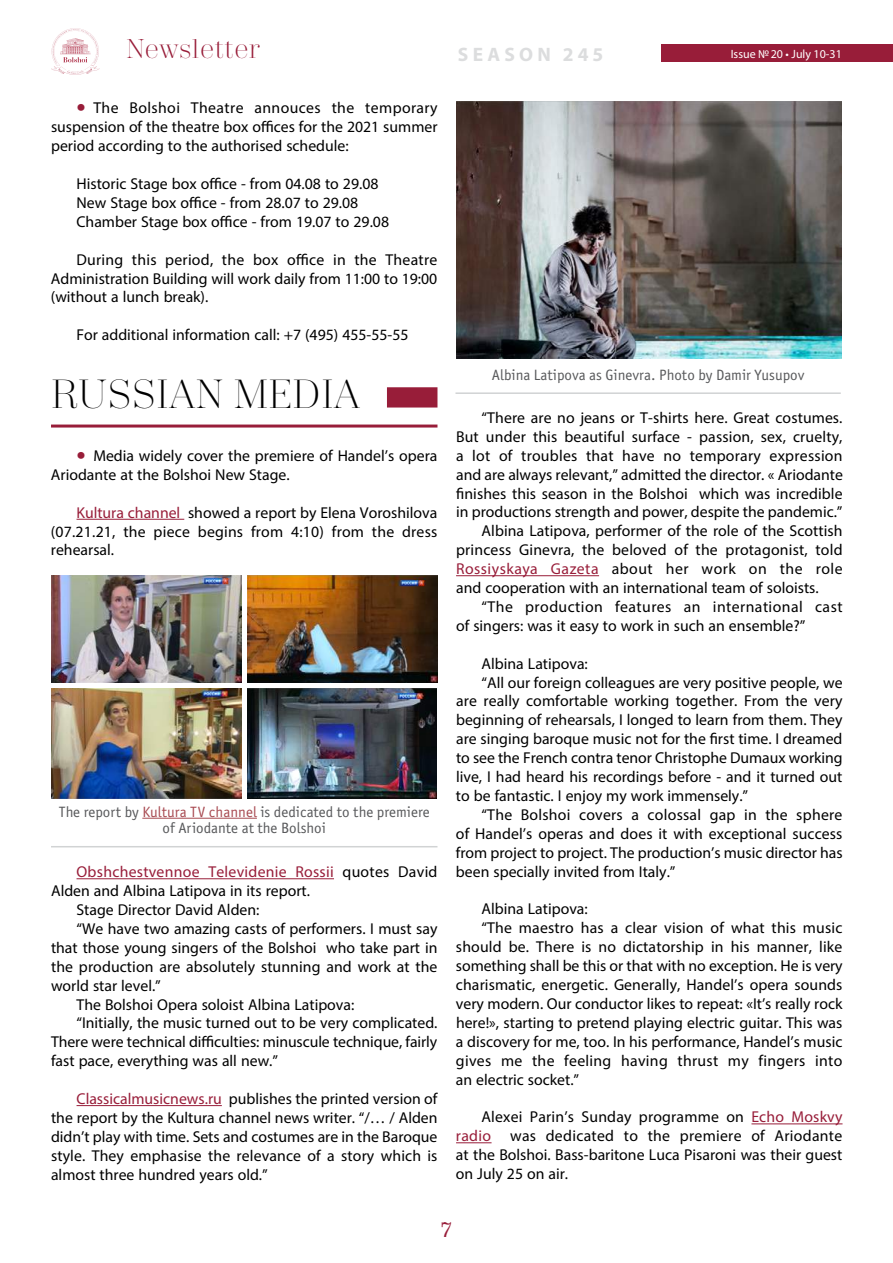
<style>
.page{position:relative;width:893px;height:1263px;background:#fff}
.page>*{position:absolute;margin:0;border:0;box-sizing:border-box;transform-origin:0 0}
.t1{font:300 40.5px "Trivia Serif";color:#000}
.t2{font:300 27px "Trivia Serif";color:#981d39}
.t3{font:21px "Trivia Serif 10 Demo";color:#981d39}
.t4{font:700 19.5px "Myriad Pro";letter-spacing:.22em;color:#dcddde}
.t5{font:15.75px/18.9px "Myriad Pro";color:#000;text-align:justify}
.t6{font:15.75px "Myriad Pro";letter-spacing:.03em;color:#000}
.t7{font:15.75px "Myriad Pro";letter-spacing:.015em;color:#981d39}
.t8{font:15.75px "Myriad Pro";letter-spacing:.02em;color:#000}
.t9{font:15px/16.5px "Officina Sans Book ITC";color:#58595b;text-align:center}
.t10{font:12px "Myriad Pro";color:#fff}
.s1{font-size:33px;color:#981d39}
.s2{color:#981d39}
.s3{color:#a84a51}
.s4{color:#000}
</style>
<div class="page">
<div style="left:661px;top:45px;width:232px;height:17px;background:#981d39"></div>
<svg style="left:51px;top:28px;width:49px;height:47px"></svg>
<div style="left:387px;top:387px;width:50px;height:20px;background:#981d39"></div>
<hr style="left:51px;top:424px;width:386px;height:3px;background:#981d39">
<img style="left:51px;top:575px;width:191px;height:108px">
<img style="left:247px;top:575px;width:190px;height:108px">
<img style="left:51px;top:688px;width:191px;height:110px">
<img style="left:247px;top:688px;width:190px;height:110px">
<hr style="left:77px;top:519px;width:107px;height:1px;background:#981d39">
<hr style="left:142px;top:818px;width:115px;height:1px;background:#a84a51">
<hr style="left:51px;top:846px;width:386px;height:1px;background:#d1d3d4">
<hr style="left:77px;top:878px;width:257px;height:1px;background:#981d39">
<hr style="left:77px;top:1105px;width:145px;height:1px;background:#981d39">
<img style="left:456px;top:102px;width:385px;height:256px">
<hr style="left:456px;top:575px;width:143px;height:1px;background:#981d39">
<hr style="left:751px;top:1123px;width:91px;height:1px;background:#981d39">
<hr style="left:456px;top:1142px;width:36px;height:1px;background:#981d39">
<hr style="left:455px;top:392px;width:386px;height:2px;background:#d1d3d4">
<h2 class="t2" style="left:126px;top:35px;width:135px">Newsletter</h2>
<p class="t10" style="left:731px;top:46px;width:113px">Issue №20 • July 10-31</p>
<p class="t4" style="left:458px;top:41px;width:147px">SEASON 245</p>
<p class="t5" style="left:51px;top:98px;width:388px;text-indent:26px"><span class="s1">•</span> The Bolshoi Theatre annouces the temporary suspension of the theatre box offices for the 2021 summer period according to the authorised schedule:</p>
<p class="t5" style="left:76px;top:174px;width:314px;text-align:left">Historic Stage box office - from 04.08 to 29.08<br>New Stage box office - from 28.07 to 29.08<br>Chamber Stage box office - from 19.07 to 29.08</p>
<p class="t5" style="left:51px;top:250px;width:388px;text-indent:26px">During this period, the box office in the Theatre Administration Building will work daily from 11:00 to 19:00 (without a lunch break).</p>
<p class="t5" style="left:76px;top:325px;width:334px">For additional information call: +7 (495) 455-55-55</p>
<h1 class="t1" style="left:51px;top:372px;width:311px">RUSSIAN MEDIA</h1>
<p class="t5" style="left:51px;top:446px;width:388px;text-indent:26px"><span class="s1">•</span> Media widely cover the premiere of Handel’s opera<br>Ariodante at the Bolshoi New Stage.</p>
<p class="t5" style="left:51px;top:503px;width:388px;text-indent:26px"><span class="s2">Kultura channel</span> showed a report by Elena Voroshilova (07.21.21, the piece begins from 4:10) from the dress rehearsal.</p>
<p class="t9" style="left:59px;top:803px;width:372px">The report by <span class="s3">Kultura TV channel</span> is dedicated to the premiere of Ariodante at the Bolshoi</p>
<p class="t7" style="left:77px;top:862px;width:362px">Obshchestvennoe Televidenie Rossii <span class="s4">quotes David</span></p>
<p class="t5" style="left:51px;top:881px;width:260px">Alden and Albina Latipova in its report.</p>
<p class="t5" style="left:77px;top:900px;width:184px">Stage Director David Alden:</p>
<p class="t5" style="left:77px;top:919px;width:362px">“We have two amazing casts of performers. I must say</p>
<p class="t5" style="left:51px;top:938px;width:388px">that those young singers of the Bolshoi who take part in</p>
<p class="t5" style="left:51px;top:957px;width:388px">the production are absolutely stunning and work at the</p>
<p class="t5" style="left:51px;top:976px;width:111px">world star level.”</p>
<p class="t5" style="left:77px;top:994px;width:279px">The Bolshoi Opera soloist Albina Latipova:</p>
<p class="t5" style="left:77px;top:1013px;width:362px">“Initially, the music turned out to be very complicated.</p>
<p class="t5" style="left:51px;top:1032px;width:388px">There were technical difficulties: minuscule technique, fairly</p>
<p class="t5" style="left:51px;top:1051px;width:229px">fast pace, everything was all new.”</p>
<p class="t5" style="left:51px;top:1089px;width:388px;text-indent:25px"><span class="s2">Classicalmusicnews.ru</span> publishes the printed version of the report by the Kultura channel news writer. “/… / Alden didn’t play with time. Sets and costumes are in the Baroque style. They emphasise the relevance of a story which is almost three hundred years old.”</p>
<p class="t9" style="left:492px;top:366px;width:314px">Albina Latipova as Ginevra. Photo by Damir Yusupov</p>
<p class="t5" style="left:482px;top:408px;width:362px">“There are no jeans or T-shirts here. Great costumes.</p>
<p class="t5" style="left:456px;top:427px;width:388px">But under this beautiful surface - passion, sex, cruelty,</p>
<p class="t5" style="left:456px;top:446px;width:388px">a lot of troubles that have no temporary expression</p>
<p class="t5" style="left:456px;top:465px;width:388px">and are always relevant,” admitted the director. « Ariodante</p>
<p class="t5" style="left:456px;top:484px;width:388px">finishes this season in the Bolshoi which was incredible</p>
<p class="t5" style="left:456px;top:502px;width:388px">in productions strength and power, despite the pandemic.”</p>
<p class="t5" style="left:482px;top:521px;width:362px">Albina Latipova, performer of the role of the Scottish</p>
<p class="t5" style="left:456px;top:540px;width:388px">princess Ginevra, the beloved of the protagonist, told</p>
<p class="t6" style="left:456px;top:559px;width:388px"><span class="s2">Rossiyskaya Gazeta</span> about her work on the role</p>
<p class="t5" style="left:456px;top:578px;width:364px">and cooperation with an international team of soloists.</p>
<p class="t6" style="left:482px;top:597px;width:362px">“The production features an international cast</p>
<p class="t5" style="left:456px;top:616px;width:351px">of singers: was it easy to work in such an ensemble?”</p>
<p class="t5" style="left:482px;top:654px;width:108px">Albina Latipova:</p>
<p class="t5" style="left:482px;top:673px;width:362px">“All our foreign colleagues are very positive people, we</p>
<p class="t5" style="left:456px;top:691px;width:388px">are really comfortable working together. From the very</p>
<p class="t5" style="left:456px;top:710px;width:388px">beginning of rehearsals, I longed to learn from them. They</p>
<p class="t5" style="left:456px;top:729px;width:388px">are singing baroque music not for the first time. I dreamed</p>
<p class="t5" style="left:456px;top:748px;width:388px">to see the French contra tenor Christophe Dumaux working</p>
<p class="t5" style="left:456px;top:767px;width:388px">live, I had heard his recordings before - and it turned out</p>
<p class="t5" style="left:456px;top:786px;width:294px">to be fantastic. I enjoy my work immensely.”</p>
<p class="t5" style="left:481px;top:805px;width:362px">“The Bolshoi covers a colossal gap in the sphere</p>
<p class="t5" style="left:456px;top:824px;width:388px">of Handel’s operas and does it with exceptional success</p>
<p class="t5" style="left:456px;top:843px;width:388px">from project to project. The production’s music director has</p>
<p class="t5" style="left:456px;top:862px;width:221px">been specially invited from Italy.”</p>
<p class="t5" style="left:481px;top:899px;width:108px">Albina Latipova:</p>
<p class="t5" style="left:481px;top:918px;width:362px">“The maestro has a clear vision of what this music</p>
<p class="t5" style="left:456px;top:937px;width:388px">should be. There is no dictatorship in his manner, like</p>
<p class="t5" style="left:456px;top:956px;width:388px">something shall be this or that with no exception. He is very</p>
<p class="t5" style="left:456px;top:975px;width:388px">charismatic, energetic. Generally, Handel’s opera sounds</p>
<p class="t5" style="left:456px;top:994px;width:388px">very modern. Our conductor likes to repeat: «It’s really rock</p>
<p class="t5" style="left:456px;top:1013px;width:388px">here!», starting to pretend playing electric guitar. This was</p>
<p class="t5" style="left:456px;top:1032px;width:388px">a discovery for me, too. In his performance, Handel’s music</p>
<p class="t8" style="left:456px;top:1050px;width:388px">gives me the feeling having thrust my fingers into</p>
<p class="t5" style="left:456px;top:1069px;width:125px">an electric socket.”</p>
<p class="t5" style="left:456px;top:1107px;width:388px;text-indent:26px">Alexei Parin’s Sunday programme on <span class="s2">Echo Moskvy radio</span> was dedicated to the premiere of Ariodante at the Bolshoi. Bass-baritone Luca Pisaroni was their guest on July 25 on air.</p>
<h3 class="t3" style="left:441px;top:1217px;width:12px">7</h3>
</div>
